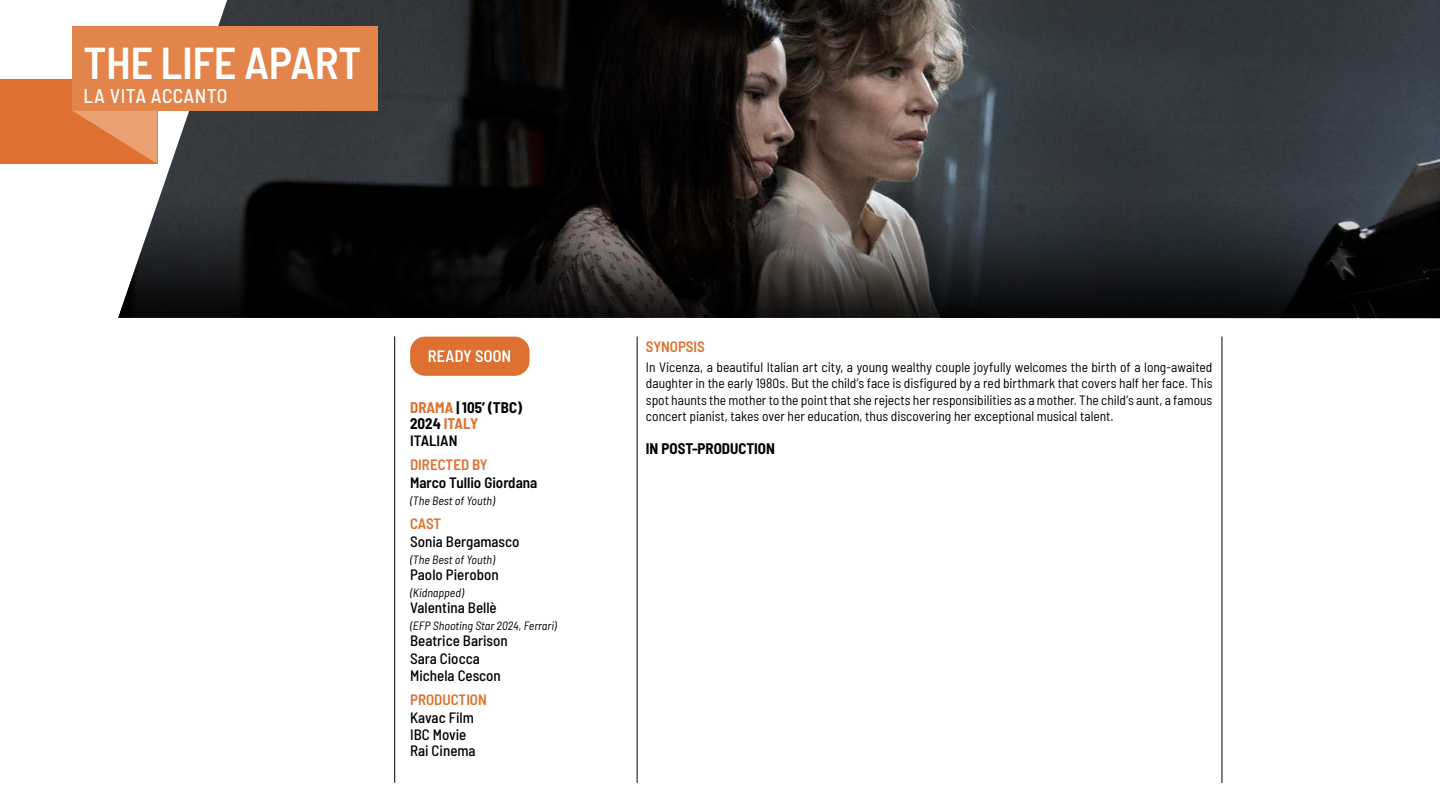
<style>
.page{position:relative;width:1440px;height:810px;background:#fff}
.page>*{position:absolute;margin:0;border:0;box-sizing:border-box;transform-origin:0 0}
.t1{font:600 semi-condensed 44.55px "Barlow";letter-spacing:-.01em;color:#fff}
.t2{font:500 semi-condensed 19.8px "Barlow";letter-spacing:.02em;color:#fff}
.t3{font:500 semi-condensed 15px/17.2px "Barlow";color:#000}
.t4{font:700 semi-condensed 15px/16.5px "Barlow";color:#000}
.t5{font:600 semi-condensed 15px "Barlow";color:#de7131}
.t6{font:600 semi-condensed 15px "Barlow";color:#000}
.t7{font:semi-condensed 13.5px/16.5px "Barlow";color:#000;text-align:justify}
.t8{font:italic semi-condensed 12px "Barlow";color:#000}
.s1{color:#de7131}
.s2{font-weight:600}
</style>
<div class="page">
<hr style="left:395px;top:336px;width:1px;height:447px;background:#000">
<hr style="left:637px;top:337px;width:1px;height:446px;background:#000">
<hr style="left:1222px;top:337px;width:1px;height:446px;background:#000">
<img style="left:157px;top:0;width:1283px;height:120px">
<div style="left:0;top:79px;width:157px;height:85px;background:#de7131"></div>
<div style="left:73px;top:26px;width:305px;height:85px;background:#e3844a"></div>
<svg style="left:73px;top:111px;width:84px;height:28px"></svg>
<div style="left:410px;top:337px;width:120px;height:39px;background:#de7131;border-radius:15px"></div>
<svg style="left:429px;top:350px;width:81px;height:12px"></svg>
<img style="left:118px;top:120px;width:1322px;height:198px">
<h1 class="t1" style="left:84px;top:35px;width:279px">THE LIFE APART</h1>
<h2 class="t2" style="left:84px;top:83px;width:145px">LA VITA ACCANTO</h2>
<p class="t4" style="left:410px;top:398px;width:113px"><span class="s1">DRAMA</span> | 105’ (TBC)<br>2024 <span class="s1">ITALY<br></span><span class="s2">ITALIAN</span></p>
<p class="t5" style="left:410px;top:455px;width:79px">DIRECTED BY</p>
<p class="t6" style="left:410px;top:473px;width:129px">Marco Tullio Giordana</p>
<p class="t8" style="left:410px;top:493px;width:86px">(The Best of Youth)</p>
<p class="t5" style="left:410px;top:514px;width:33px">CAST</p>
<p class="t3" style="left:410px;top:533px;width:111px">Sonia Bergamasco</p>
<p class="t8" style="left:410px;top:552px;width:86px">(The Best of Youth)</p>
<p class="t3" style="left:410px;top:566px;width:90px">Paolo Pierobon</p>
<p class="t8" style="left:410px;top:585px;width:55px">(Kidnapped)</p>
<p class="t3" style="left:410px;top:599px;width:88px">Valentina Bellè</p>
<p class="t8" style="left:410px;top:618px;width:148px">(EFP Shooting Star 2024, Ferrari)</p>
<p class="t3" style="left:410px;top:632px;width:99px">Beatrice Barison<br>Sara Ciocca<br>Michela Cescon</p>
<p class="t5" style="left:410px;top:690px;width:78px">PRODUCTION</p>
<p class="t3" style="left:410px;top:709px;width:67px;line-height:16.5px">Kavac Film<br>IBC Movie<br>Rai Cinema</p>
<p class="t5" style="left:646px;top:337px;width:61px">SYNOPSIS</p>
<p class="t7" style="left:646px;top:358px;width:568px">In Vicenza, a beautiful Italian art city, a young wealthy couple joyfully welcomes the birth of a long-awaited daughter in the early 1980s. But the child’s face is disfigured by a red birthmark that covers half her face. This spot haunts the mother to the point that she rejects her responsibilities as a mother. The child’s aunt, a famous concert pianist, takes over her education, thus discovering her exceptional musical talent.</p>
<p class="t4" style="left:646px;top:440px;width:131px">IN POST-PRODUCTION</p>
</div>
